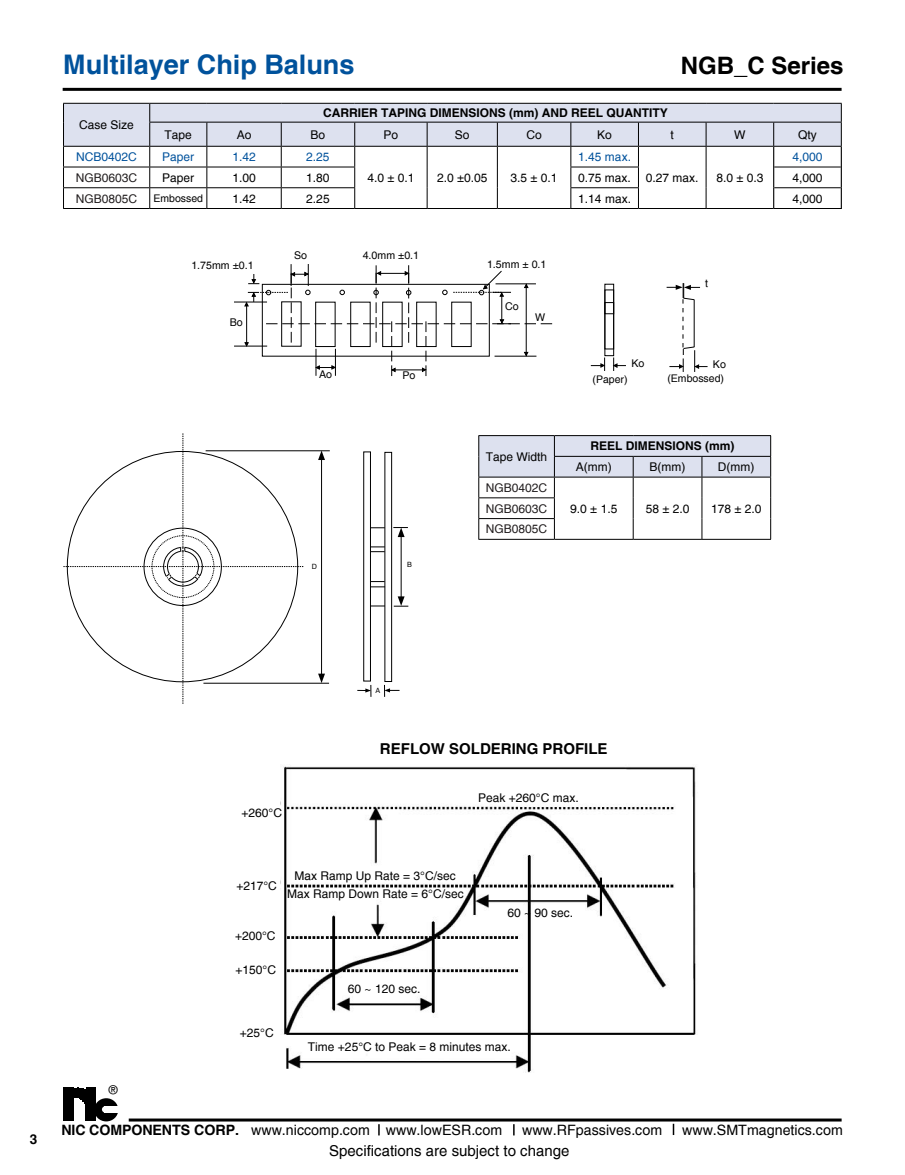
<style>
.page{position:relative;width:905px;height:1175px;background:#fff}
.page>*{position:absolute;margin:0;border:0;box-sizing:border-box;transform-origin:0 0}
.t1{font:700 27px "Helvetica";color:#00529c}
.t2{font:700 24px "Helvetica";color:#000}
.t3{font:15px "Helvetica";color:#000}
.t4{font:700 15px "Helvetica";color:#000}
.t5{font:14.25px "Helvetica";color:#000}
.t6{font:700 13.5px "Helvetica";color:#000}
.t7{font:12px/17.9px "Helvetica";color:#000;text-align:center}
.t8{font:700 12px "Helvetica";color:#000}
.t9{font:12px/20.7px "Helvetica";color:#221e1f}
.t10{font:12px "Helvetica";color:#00529c}
.t11{font:10.65px "Helvetica";color:#000}
.t12{font:10.5px "Helvetica";color:#000}
.t13{font:7.2px "Helvetica";color:#000}
.s1{font-weight:700}
</style>
<div class="page">
<hr style="left:63px;top:88px;width:778px;height:3px;background:#000">
<hr style="left:129px;top:1118px;width:712px;height:3px;background:#000">
<svg style="left:672px;top:1123px;width:2px;height:12px"></svg>
<svg style="left:378px;top:1124px;width:2px;height:11px"></svg>
<div style="left:64px;top:1087px;width:10px;height:33px;background:#000"></div>
<div style="left:94px;top:1098px;width:24px;height:23px;background:#000;border-radius:50%"></div>
<div style="left:86px;top:1087px;width:10px;height:33px;background:#000"></div>
<div style="left:102px;top:1106px;width:7px;height:6px;background:#fff;border-radius:50%"></div>
<div style="left:105px;top:1106px;width:14px;height:6px;background:#fff"></div>
<svg style="left:74px;top:1087px;width:12px;height:33px"></svg>
<hr style="left:150px;top:208px;width:57px;height:1px;background:#000">
<hr style="left:207px;top:208px;width:74px;height:1px;background:#000">
<hr style="left:281px;top:208px;width:74px;height:1px;background:#000">
<hr style="left:355px;top:208px;width:72px;height:1px;background:#000">
<hr style="left:427px;top:208px;width:70px;height:1px;background:#000">
<hr style="left:497px;top:208px;width:74px;height:1px;background:#000">
<hr style="left:571px;top:208px;width:67px;height:1px;background:#000">
<hr style="left:638px;top:208px;width:68px;height:1px;background:#000">
<hr style="left:706px;top:208px;width:67px;height:1px;background:#000">
<hr style="left:773px;top:208px;width:68px;height:1px;background:#000">
<hr style="left:63px;top:208px;width:87px;height:1px;background:#000">
<svg style="left:63px;top:103px;width:778px;height:105px"></svg>
<hr style="left:234px;top:302px;width:33px;height:1px;background:#000">
<hr style="left:234px;top:346px;width:33px;height:1px;background:#000">
<svg style="left:244px;top:264px;width:308px;height:112px"></svg>
<svg style="left:666px;top:283px;width:41px;height:89px"></svg>
<div style="left:604px;top:284px;width:10px;height:72px;border:1px solid #000"></div>
<div style="left:604px;top:290px;width:10px;height:59px;border:1px solid #000"></div>
<div style="left:604px;top:302px;width:10px;height:12px;border:1px solid #000"></div>
<svg style="left:591px;top:357px;width:14px;height:14px"></svg>
<svg style="left:613px;top:357px;width:13px;height:14px"></svg>
<hr style="left:554px;top:539px;width:79px;height:1px;background:#000">
<hr style="left:633px;top:539px;width:69px;height:1px;background:#000">
<hr style="left:702px;top:539px;width:69px;height:1px;background:#000">
<svg style="left:478px;top:435px;width:293px;height:104px"></svg>
<hr style="left:478px;top:539px;width:76px;height:1px;background:#000">
<svg style="left:63px;top:433px;width:240px;height:271px"></svg>
<hr style="left:203px;top:683px;width:126px;height:1px;background:#000">
<hr style="left:206px;top:450px;width:124px;height:1px;background:#000">
<div style="left:363px;top:452px;width:8px;height:229px;border:1px solid #000"></div>
<div style="left:384px;top:452px;width:8px;height:229px;border:1px solid #000"></div>
<svg style="left:370px;top:527px;width:15px;height:1px"></svg>
<svg style="left:370px;top:605px;width:15px;height:1px"></svg>
<svg style="left:384px;top:685px;width:15px;height:12px"></svg>
<svg style="left:357px;top:685px;width:14px;height:12px"></svg>
<svg style="left:370px;top:581px;width:15px;height:6px"></svg>
<svg style="left:370px;top:546px;width:15px;height:6px"></svg>
<hr style="left:321px;top:457px;width:1px;height:219px;background:#000">
<svg style="left:318px;top:450px;width:7px;height:10px"></svg>
<svg style="left:318px;top:673px;width:7px;height:10px"></svg>
<hr style="left:401px;top:534px;width:1px;height:65px;background:#000">
<svg style="left:394px;top:596px;width:14px;height:11px"></svg>
<svg style="left:393px;top:527px;width:15px;height:10px"></svg>
<img style="left:283px;top:766px;width:413px;height:306px">
<h1 class="t1" style="left:63px;top:48px;width:293px">Multilayer Chip Baluns</h1>
<h2 class="t2" style="left:680px;top:50px;width:164px">NGB_C Series</h2>
<p class="t7" style="left:79px;top:116px;width:56px">Case Size</p>
<p class="t8" style="left:323px;top:105px;width:346px">CARRIER TAPING DIMENSIONS (mm) AND REEL QUANTITY</p>
<p class="t7" style="left:165px;top:125px;width:29px">Tape</p>
<p class="t7" style="left:237px;top:125px;width:16px">Ao</p>
<p class="t7" style="left:310px;top:125px;width:16px">Bo</p>
<p class="t7" style="left:383px;top:125px;width:16px">Po</p>
<p class="t7" style="left:455px;top:125px;width:16px">So</p>
<p class="t7" style="left:526px;top:125px;width:17px">Co</p>
<p class="t7" style="left:597px;top:125px;width:16px">Ko</p>
<p class="t7" style="left:670px;top:125px;width:5px">t</p>
<p class="t7" style="left:734px;top:125px;width:13px">W</p>
<p class="t7" style="left:798px;top:125px;width:20px">Qty</p>
<p class="t10" style="left:76px;top:150px;width:62px">NCB0402C</p>
<p class="t10" style="left:162px;top:150px;width:34px">Paper</p>
<p class="t10" style="left:232px;top:150px;width:25px">1.42</p>
<p class="t10" style="left:306px;top:150px;width:25px">2.25</p>
<p class="t10" style="left:578px;top:150px;width:54px">1.45 max.</p>
<p class="t10" style="left:792px;top:150px;width:32px">4,000</p>
<p class="t9" style="left:76px;top:167px;width:63px">NGB0603C</p>
<p class="t7" style="left:162px;top:169px;width:34px">Paper</p>
<p class="t7" style="left:232px;top:169px;width:25px">1.00</p>
<p class="t7" style="left:306px;top:169px;width:25px">1.80</p>
<p class="t7" style="left:578px;top:169px;width:54px">0.75 max.</p>
<p class="t7" style="left:792px;top:169px;width:32px">4,000</p>
<p class="t9" style="left:76px;top:188px;width:63px">NGB0805C</p>
<p class="t12" style="left:153px;top:192px;width:51px">Embossed</p>
<p class="t7" style="left:232px;top:189px;width:25px">1.42</p>
<p class="t7" style="left:306px;top:189px;width:25px">2.25</p>
<p class="t7" style="left:578px;top:189px;width:54px">1.14 max.</p>
<p class="t7" style="left:792px;top:189px;width:32px">4,000</p>
<p class="t7" style="left:367px;top:169px;width:49px">4.0 ± 0.1</p>
<p class="t7" style="left:437px;top:169px;width:52px">2.0 ±0.05</p>
<p class="t7" style="left:510px;top:169px;width:49px">3.5 ± 0.1</p>
<p class="t7" style="left:646px;top:169px;width:54px">0.27 max.</p>
<p class="t7" style="left:716px;top:169px;width:49px">8.0 ± 0.3</p>
<p class="t11" style="left:191px;top:259px;width:64px">1.75mm ±0.1</p>
<p class="t11" style="left:230px;top:316px;width:15px">Bo</p>
<p class="t11" style="left:294px;top:249px;width:15px">So</p>
<p class="t11" style="left:363px;top:249px;width:58px">4.0mm ±0.1</p>
<p class="t11" style="left:319px;top:368px;width:15px">Ao</p>
<p class="t11" style="left:402px;top:369px;width:15px">Po</p>
<p class="t13" style="left:312px;top:562px;width:7px">D</p>
<p class="t13" style="left:407px;top:560px;width:6px">B</p>
<p class="t11" style="left:487px;top:258px;width:61px">1.5mm ± 0.1</p>
<p class="t11" style="left:505px;top:300px;width:15px">Co</p>
<p class="t11" style="left:535px;top:311px;width:12px">W</p>
<p class="t7" style="left:486px;top:447px;width:63px">Tape Width</p>
<p class="t9" style="left:486px;top:477px;width:63px">NGB0402C<br>NGB0603C</p>
<p class="t9" style="left:486px;top:519px;width:63px">NGB0805C</p>
<p class="t11" style="left:631px;top:357px;width:15px">Ko</p>
<p class="t11" style="left:705px;top:277px;width:4px">t</p>
<p class="t11" style="left:713px;top:358px;width:15px">Ko</p>
<p class="t12" style="left:592px;top:373px;width:37px">(Paper)</p>
<p class="t12" style="left:667px;top:372px;width:58px">(Embossed)</p>
<p class="t8" style="left:590px;top:439px;width:146px">REEL DIMENSIONS (mm)</p>
<p class="t7" style="left:575px;top:458px;width:37px">A(mm)</p>
<p class="t7" style="left:649px;top:458px;width:37px">B(mm)</p>
<p class="t7" style="left:718px;top:458px;width:38px">D(mm)</p>
<p class="t7" style="left:570px;top:499px;width:49px">9.0 ± 1.5</p>
<p class="t7" style="left:645px;top:499px;width:45px">58 ± 2.0</p>
<p class="t7" style="left:711px;top:499px;width:52px">178 ± 2.0</p>
<p class="t6" style="left:30px;top:1130px;width:9px">3</p>
<p class="t13" style="left:375px;top:686px;width:6px">A</p>
<p class="t7" style="left:241px;top:804px;width:42px">+260°C</p>
<p class="t4" style="left:380px;top:739px;width:229px">REFLOW SOLDERING PROFILE</p>
<p class="t7" style="left:478px;top:789px;width:102px">Peak +260°C max.</p>
<p class="t7" style="left:109px;top:1081px;width:10px">®</p>
<p class="t7" style="left:236px;top:876px;width:42px">+217°C</p>
<p class="t7" style="left:287px;top:866px;width:178px">Max Ramp Up Rate = 3°C/sec<br>Max Ramp Down Rate = 6°C/sec</p>
<p class="t7" style="left:235px;top:926px;width:42px">+200°C</p>
<p class="t7" style="left:235px;top:961px;width:42px">+150°C</p>
<p class="t7" style="left:348px;top:980px;width:74px">60 ~ 120 sec.</p>
<p class="t7" style="left:507px;top:903px;width:67px">60 ~ 90 sec.</p>
<p class="t7" style="left:240px;top:1024px;width:35px">+25°C</p>
<p class="t7" style="left:308px;top:1037px;width:204px">Time +25°C to Peak = 8 minutes max.</p>
<p class="t5" style="left:61px;top:1121px;width:442px"><span class="s1">NIC COMPONENTS CORP.</span> www.niccomp.com www.lowESR.com</p>
<p class="t5" style="left:522px;top:1121px;width:142px">www.RFpassives.com</p>
<p class="t5" style="left:682px;top:1121px;width:162px">www.SMTmagnetics.com</p>
<p class="t3" style="left:329px;top:1142px;width:242px">Specifications are subject to change</p>
</div>
